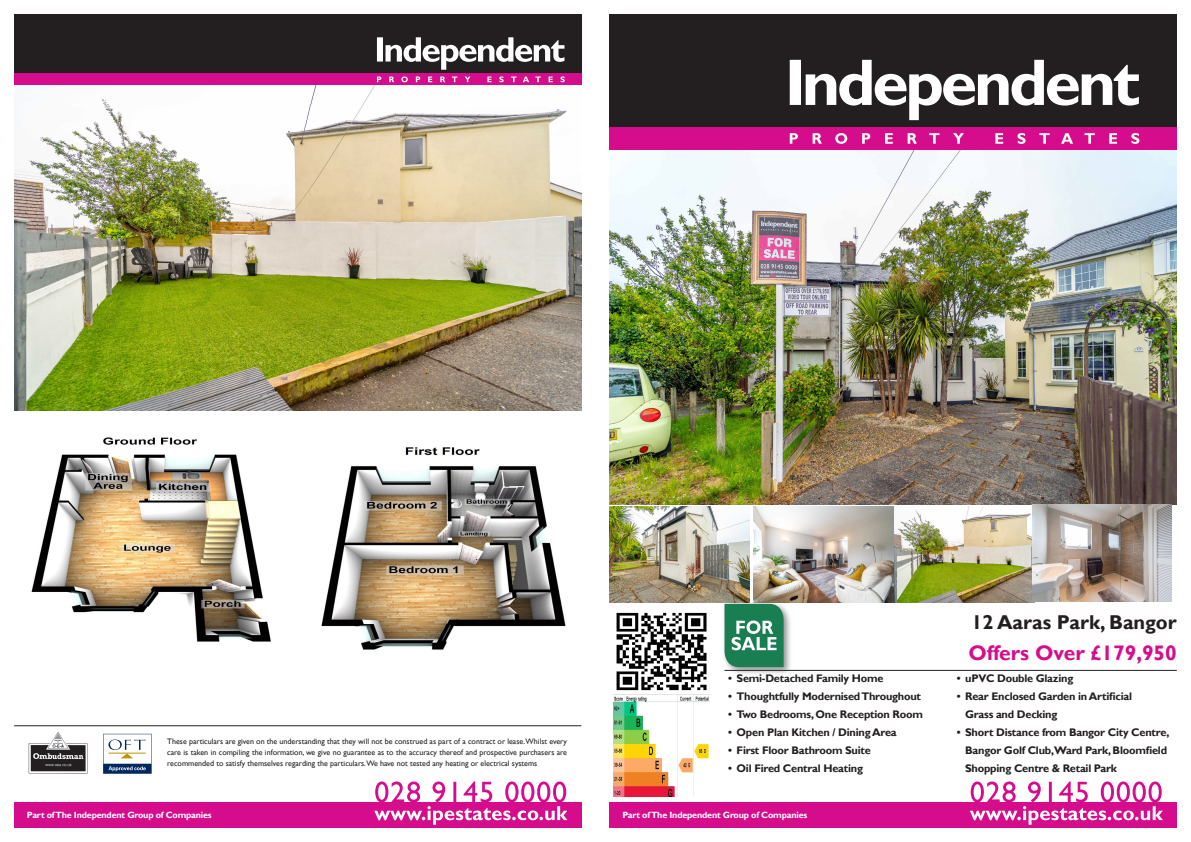
<style>
.page{position:relative;width:1191px;height:842px;background:#fff}
.page>*{position:absolute;margin:0;border:0;box-sizing:border-box;transform-origin:0 0}
.t1{font:700 21px "Gill Sans";color:#d50d8c}
.t2{font:700 20px "Gill Sans";color:#231f20}
.t3{font:700 11px/18px "Gill Sans";letter-spacing:-.02em;color:#231f20}
.t4{font:700 9px "Gill Sans";letter-spacing:-.02em;color:#fff}
.t5{font:8px/11px "Gill Sans";color:#231f20;text-align:justify}
</style>
<div class="page">
<div style="left:609px;top:14px;width:567px;height:136px;background:#231f20"></div>
<div style="left:609px;top:128px;width:567px;height:22px;background:#d50d8c"></div>
<div style="left:609px;top:802px;width:567px;height:26px;background:#d50d8c"></div>
<svg style="left:970px;top:781px;width:193px;height:44px"></svg>
<svg style="left:789px;top:60px;width:349px;height:60px"></svg>
<svg style="left:789px;top:133px;width:350px;height:11px"></svg>
<div style="left:14px;top:14px;width:567px;height:71px;background:#231f20"></div>
<svg style="left:377px;top:37px;width:187px;height:33px"></svg>
<div style="left:14px;top:74px;width:567px;height:11px;background:#d50d8c"></div>
<svg style="left:377px;top:76px;width:188px;height:6px"></svg>
<div style="left:14px;top:802px;width:567px;height:26px;background:#d50d8c"></div>
<svg style="left:374px;top:781px;width:193px;height:44px"></svg>
<img style="left:28px;top:732px;width:59px;height:41px">
<svg style="left:103px;top:734px;width:49px;height:40px"></svg>
<hr style="left:14px;top:725px;width:567px;height:1px;background:#231f20">
<img style="left:14px;top:85px;width:567px;height:325px">
<div style="left:721px;top:601px;width:71px;height:75px;background:#231f20;opacity:.5"></div>
<svg style="left:724px;top:604px;width:59px;height:63px;background:#419470"></svg>
<img style="left:609px;top:150px;width:567px;height:355px">
<hr style="left:724px;top:670px;width:452px;height:1px;background:#231f20">
<img style="left:753px;top:506px;width:141px;height:96px">
<img style="left:894px;top:506px;width:140px;height:96px">
<img style="left:1032px;top:505px;width:139px;height:96px">
<img style="left:609px;top:506px;width:140px;height:96px">
<img style="left:613px;top:694px;width:96px;height:103px">
<img style="left:31px;top:437px;width:240px;height:205px">
<img style="left:321px;top:447px;width:245px;height:203px">
<img style="left:616px;top:612px;width:91px;height:79px">
<p class="t5" style="left:167px;top:736px;width:401px">These particulars are given on the understanding that they will not be construed as part of a contract or lease.Whilst every care is taken in compiling the information, we give no guarantee as to the accuracy thereof and prospective purchasers are recommended to satisfy themselves regarding the particulars.We have not tested any heating or electrical systems</p>
<p class="t3" style="left:728px;top:670px;width:157px">• Semi-Detached Family Home</p>
<p class="t3" style="left:728px;top:688px;width:194px">• Thoughtfully Modernised Throughout</p>
<p class="t3" style="left:728px;top:706px;width:196px">• Two Bedrooms, One Reception Room</p>
<p class="t3" style="left:728px;top:724px;width:170px">• Open Plan Kitchen / Dining Area</p>
<p class="t3" style="left:728px;top:742px;width:144px">• First Floor Bathroom Suite</p>
<p class="t3" style="left:728px;top:760px;width:136px">• Oil Fired Central Heating</p>
<p class="t4" style="left:27px;top:809px;width:186px">Part of The Independent Group of Companies</p>
<p class="t4" style="left:622px;top:809px;width:186px">Part of The Independent Group of Companies</p>
<p class="t2" style="left:971px;top:610px;width:207px">12 Aaras Park, Bangor</p>
<p class="t1" style="left:968px;top:640px;width:210px">Offers Over £179,950</p>
<p class="t3" style="left:956px;top:670px;width:118px">• uPVC Double Glazing</p>
<p class="t3" style="left:965px;top:688px;width:168px;text-indent:-9px">• Rear Enclosed Garden in Artificial<br>Grass and Decking</p>
<p class="t3" style="left:965px;top:724px;width:206px;text-indent:-9px">• Short Distance from Bangor City Centre,<br>Bangor Golf Club,Ward Park, Bloomfield<br>Shopping Centre &amp; Retail Park</p>
</div>
